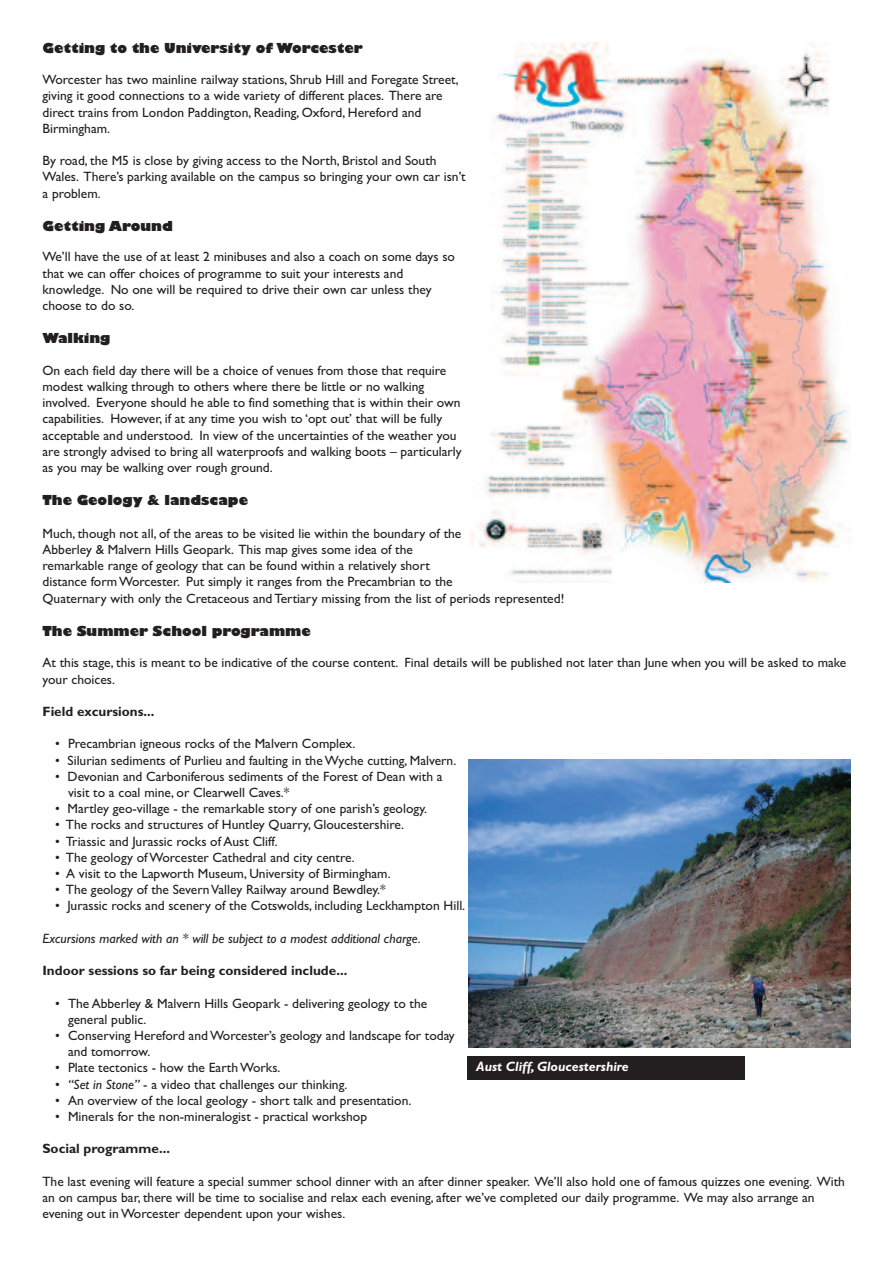
<style>
.page{position:relative;width:893px;height:1263px;background:#fff}
.page>*{position:absolute;margin:0;border:0;box-sizing:border-box;transform-origin:0 0}
.t1{font:13.5px/16.2px "Gill Sans";color:#231f20}
.t2{font:800 13.5px "Gill Sans";color:#231f20}
.t3{font:700 13.5px "Gill Sans";color:#231f20}
.t4{font:italic 13.5px "Gill Sans";color:#231f20}
.t5{font:italic 700 13.5px "Gill Sans";color:#fff}
.s1{font-style:italic}
</style>
<div class="page">
<img style="left:470px;top:43px;width:380px;height:540px">
<div style="left:468px;top:1056px;width:277px;height:24px;background:#231f20"></div>
<img style="left:468px;top:760px;width:382px;height:287px">
<p class="t2" style="left:43px;top:40px;width:322px">Getting to the University of Worcester</p>
<p class="t1" style="left:43px;top:71px;width:418px">Worcester has two mainline railway stations, Shrub Hill and Foregate Street, giving it good connections to a wide variety of different places. There are direct trains from London Paddington, Reading, Oxford, Hereford and Birmingham.</p>
<p class="t1" style="left:43px;top:152px;width:425px">By road, the M5 is close by giving access to the North, Bristol and South<br>Wales. There’s parking available on the campus so bringing your own car isn’t a problem.</p>
<p class="t2" style="left:43px;top:218px;width:132px">Getting Around</p>
<p class="t1" style="left:43px;top:249px;width:414px">We’ll have the use of at least 2 minibuses and also a coach on some days so that we can offer choices of programme to suit your interests and knowledge. No one will be required to drive their own car unless they choose to do so.</p>
<p class="t2" style="left:43px;top:331px;width:69px">Walking</p>
<p class="t1" style="left:43px;top:362px;width:421px">On each field day there will be a choice of venues from those that require modest walking through to others where there be little or no walking involved. Everyone should he able to find something that is within their own capabilities. However, if at any time you wish to ‘opt out’ that will be fully acceptable and understood. In view of the uncertainties of the weather you are strongly advised to bring all waterproofs and walking boots – particularly as you may be walking over rough ground.</p>
<p class="t2" style="left:43px;top:493px;width:207px">The Geology &amp; landscape</p>
<p class="t1" style="left:43px;top:525px;width:523px">Much, though not all, of the areas to be visited lie within the boundary of the<br>Abberley &amp; Malvern Hills Geopark. This map gives some idea of the<br>remarkable range of geology that can be found within a relatively short<br>distance formWorcester. Put simply it ranges from the Precambrian to the<br>Quaternary with only the Cretaceous and Tertiary missing from the list of periods represented!</p>
<p class="t2" style="left:43px;top:623px;width:270px">The Summer School programme</p>
<p class="t1" style="left:43px;top:655px;width:805px">At this stage, this is meant to be indicative of the course content. Final details will be published not later than June when you will be asked to make your choices.</p>
<p class="t3" style="left:43px;top:703px;width:114px">Field excursions...</p>
<p class="t1" style="left:55px;top:736px;width:301px">• Precambrian igneous rocks of the Malvern Complex.</p>
<p class="t1" style="left:55px;top:752px;width:403px">• Silurian sediments of Purlieu and faulting in theWyche cutting, Malvern.</p>
<p class="t1" style="left:68px;top:768px;width:376px;text-indent:-13px">• Devonian and Carboniferous sediments of the Forest of Dean with a visit to a coal mine, or Clearwell Caves.*</p>
<p class="t1" style="left:55px;top:800px;width:373px">• Martley geo-village - the remarkable story of one parish’s geology.</p>
<p class="t1" style="left:55px;top:817px;width:350px">• The rocks and structures of Huntley Quarry, Gloucestershire.</p>
<p class="t1" style="left:55px;top:833px;width:224px">• Triassic and Jurassic rocks of Aust Cliff.</p>
<p class="t1" style="left:55px;top:849px;width:301px">• The geology ofWorcester Cathedral and city centre.</p>
<p class="t1" style="left:55px;top:865px;width:337px">• A visit to the Lapworth Museum, University of Birmingham.</p>
<p class="t1" style="left:55px;top:881px;width:332px">• The geology of the SevernValley Railway around Bewdley.*</p>
<p class="t1" style="left:55px;top:898px;width:411px">• Jurassic rocks and scenery of the Cotswolds, including Leckhampton Hill.</p>
<p class="t4" style="left:43px;top:930px;width:380px">Excursions marked with an * will be subject to a modest additional charge.</p>
<p class="t3" style="left:42px;top:963px;width:306px">Indoor sessions so far being considered include...</p>
<p class="t1" style="left:68px;top:995px;width:361px;text-indent:-13px">• The Abberley &amp; Malvern Hills Geopark - delivering geology to the general public.</p>
<p class="t1" style="left:68px;top:1027px;width:388px;text-indent:-13px">• Conserving Hereford andWorcester’s geology and landscape for today and tomorrow.</p>
<p class="t1" style="left:55px;top:1060px;width:227px">• Plate tectonics - how the EarthWorks.</p>
<p class="t1" style="left:55px;top:1076px;width:294px">• <span class="s1">“Set in Stone”</span> - a video that challenges our thinking.</p>
<p class="t1" style="left:55px;top:1092px;width:358px">• An overview of the local geology - short talk and presentation.</p>
<p class="t1" style="left:55px;top:1108px;width:313px">• Minerals for the non-mineralogist - practical workshop</p>
<p class="t3" style="left:42px;top:1141px;width:129px">Social programme...</p>
<p class="t1" style="left:42px;top:1173px;width:804px">The last evening will feature a special summer school dinner with an after dinner speaker. We’ll also hold one of famous quizzes one evening. With an on campus bar, there will be time to socialise and relax each evening, after we’ve completed our daily programme. We may also arrange an evening out inWorcester dependent upon your wishes.</p>
<p class="t5" style="left:476px;top:1058px;width:154px">Aust Cliff, Gloucestershire</p>
</div>
